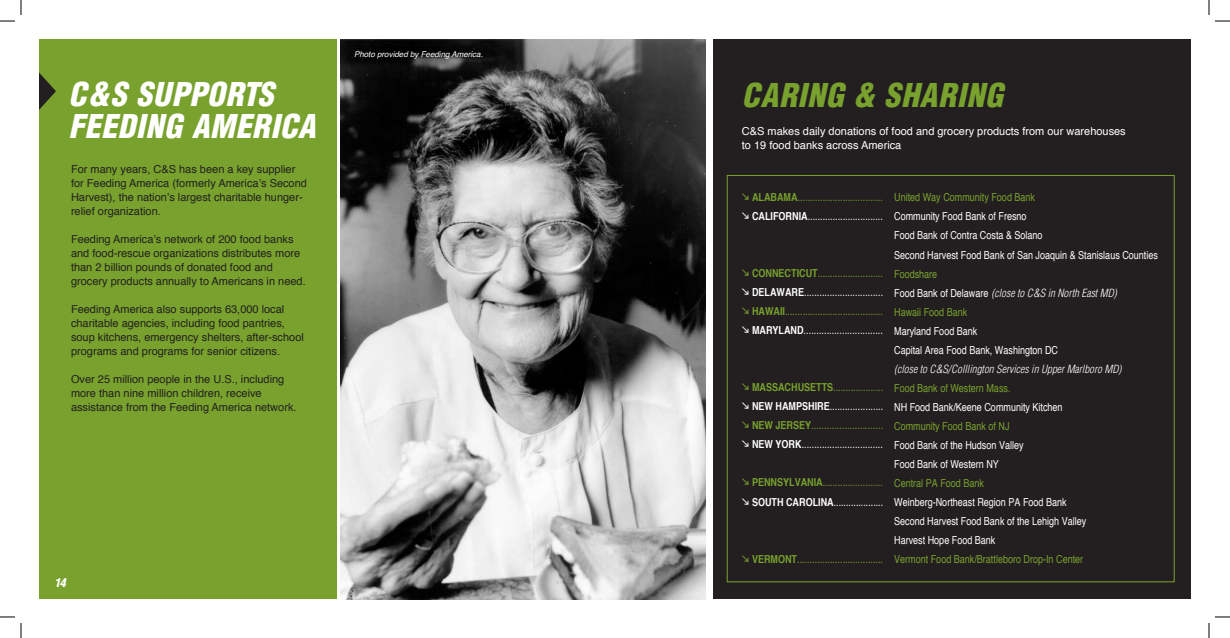
<style>
.page{position:relative;width:1230px;height:638px;background:#fff}
.page>*{position:absolute;margin:0;border:0;box-sizing:border-box;transform-origin:0 0}
.t1{font:italic 900 condensed 32px/32px "Helvetica";letter-spacing:.02em;color:#fff}
.t2{font:italic 900 condensed 32px "Helvetica";letter-spacing:.025em;color:#78a22d}
.t3{font:italic 900 condensed 12px "Helvetica";color:#fff}
.t4{font:11px/14px "Helvetica";color:#231f20}
.t5{font:condensed 11px/19px "Helvetica";color:#78a22d}
.t6{font:condensed 11px/19px "Helvetica";color:#fff}
.t7{font:italic 300 condensed 11px/19px "Helvetica";color:#fff}
.t8{font:11px/14px "Helvetica";color:#fff}
.t9{font:italic 8px "Helvetica";color:#fff}
.s1{font-weight:700}
.s2{font-weight:700;color:#fff}
.s3{color:#fff}
.s4{font-weight:700;color:#78a22d}
.s5{color:#78a22d}
.s6{font-weight:400;font-style:normal;color:#78a22d}
.s7{font-weight:400;font-style:normal}
</style>
<div class="page">
<div style="left:710px;top:39px;width:481px;height:559px;background:#231f20"></div>
<div style="left:39px;top:39px;width:298px;height:559px;background:#78a22d"></div>
<svg style="left:39px;top:72px;width:17px;height:38px"></svg>
<img style="left:341px;top:39px;width:365px;height:560px">
<div style="left:706px;top:39px;width:7px;height:577px;background:#fff"></div>
<svg style="left:0;top:0;width:22px;height:22px"></svg>
<svg style="left:0;top:616px;width:22px;height:21px"></svg>
<svg style="left:1208px;top:0;width:22px;height:22px"></svg>
<svg style="left:1208px;top:616px;width:22px;height:21px"></svg>
<p class="t9" style="left:354px;top:48px;width:130px">Photo provided by Feeding America.</p>
<h1 class="t1" style="left:69px;top:77px;width:249px">C&amp;S SUPPORTS<br>FEEDING AMERICA</h1>
<h1 class="t2" style="left:742px;top:75px;width:263px">CARING &amp; SHARING</h1>
<p class="t8" style="left:742px;top:124px;width:385px">C&amp;S makes daily donations of food and grocery products from our warehouses to 19 food banks across America</p>
<p class="t4" style="left:71px;top:162px;width:237px">For many years, C&amp;S has been a key supplier for Feeding America (formerly America’s Second Harvest), the nation’s largest charitable hunger&shy;relief organization.</p>
<p class="t4" style="left:71px;top:232px;width:236px">Feeding America’s network of 200 food banks and food-rescue organizations distributes more than 2 billion pounds of donated food and grocery products annually to Americans in need.</p>
<p class="t4" style="left:71px;top:302px;width:234px">Feeding America also supports 63,000 local charitable agencies, including food pantries, soup kitchens, emergency shelters, after-school programs and programs for senior citizens.</p>
<p class="t4" style="left:71px;top:372px;width:227px">Over 25 million people in the U.S., including more than nine million children, receive assistance from the Feeding America network.</p>
<p class="t3" style="left:54px;top:574px;width:13px">14</p>
<p class="t5" style="left:752px;top:187px;width:132px"><span class="s1">ALABAMA</span>..................................<br><span class="s2">CALIFORNIA</span><span class="s3">..............................</span></p>
<p class="t5" style="left:752px;top:263px;width:133px;text-align:justify"><span class="s1">CONNECTICUT</span>..........................<br><span class="s2">DELAWARE</span><span class="s3">...............................<br></span><span class="s1">HAWAII</span>.......................................<br><span class="s2">MARYLAND</span><span class="s3">...............................</span></p>
<p class="t6" style="left:752px;top:377px;width:133px;text-align:justify"><span class="s4">MASSACHUSETTS</span><span class="s5">....................<br></span><span class="s1">NEW HAMPSHIRE</span>.....................<br><span class="s4">NEW JERSEY</span><span class="s5">............................<br></span><span class="s1">NEW YORK</span>................................</p>
<p class="t5" style="left:752px;top:472px;width:133px"><span class="s1">PENNSYLVANIA</span>........................<br><span class="s2">SOUTH CAROLINA</span><span class="s3">....................</span></p>
<p class="t5" style="left:752px;top:548px;width:133px"><span class="s1">VERMONT</span>..................................</p>
<p class="t5" style="left:894px;top:188px;width:142px">United Way Community Food Bank</p>
<p class="t6" style="left:894px;top:207px;width:265px">Community Food Bank of Fresno<br>Food Bank of Contra Costa &amp; Solano<br>Second Harvest Food Bank of San Joaquin &amp; Stanislaus Counties</p>
<p class="t7" style="left:894px;top:264px;width:224px"><span class="s6">Foodshare<br></span><span class="s7">Food Bank of Delaware</span> (close to C&amp;S in North East MD)<br><span class="s6">Hawaii Food Bank</span></p>
<p class="t6" style="left:894px;top:321px;width:165px">Maryland Food Bank<br>Capital Area Food Bank, Washington DC</p>
<p class="t7" style="left:894px;top:359px;width:229px">(close to C&amp;S/Colllington Services in Upper Marlboro MD)</p>
<p class="t5" style="left:894px;top:378px;width:118px">Food Bank of Western Mass.</p>
<p class="t6" style="left:894px;top:397px;width:170px">NH Food Bank/Keene Community Kitchen</p>
<p class="t5" style="left:894px;top:416px;width:117px">Community Food Bank of NJ</p>
<p class="t6" style="left:894px;top:435px;width:131px">Food Bank of the Hudson Valley<br>Food Bank of Western NY</p>
<p class="t5" style="left:894px;top:473px;width:91px">Central PA Food Bank</p>
<p class="t6" style="left:894px;top:492px;width:194px">Weinberg-Northeast Region PA Food Bank<br>Second Harvest Food Bank of the Lehigh Valley<br>Harvest Hope Food Bank</p>
<p class="t5" style="left:894px;top:549px;width:191px">Vermont Food Bank/Brattleboro Drop-In Center</p>
</div>
